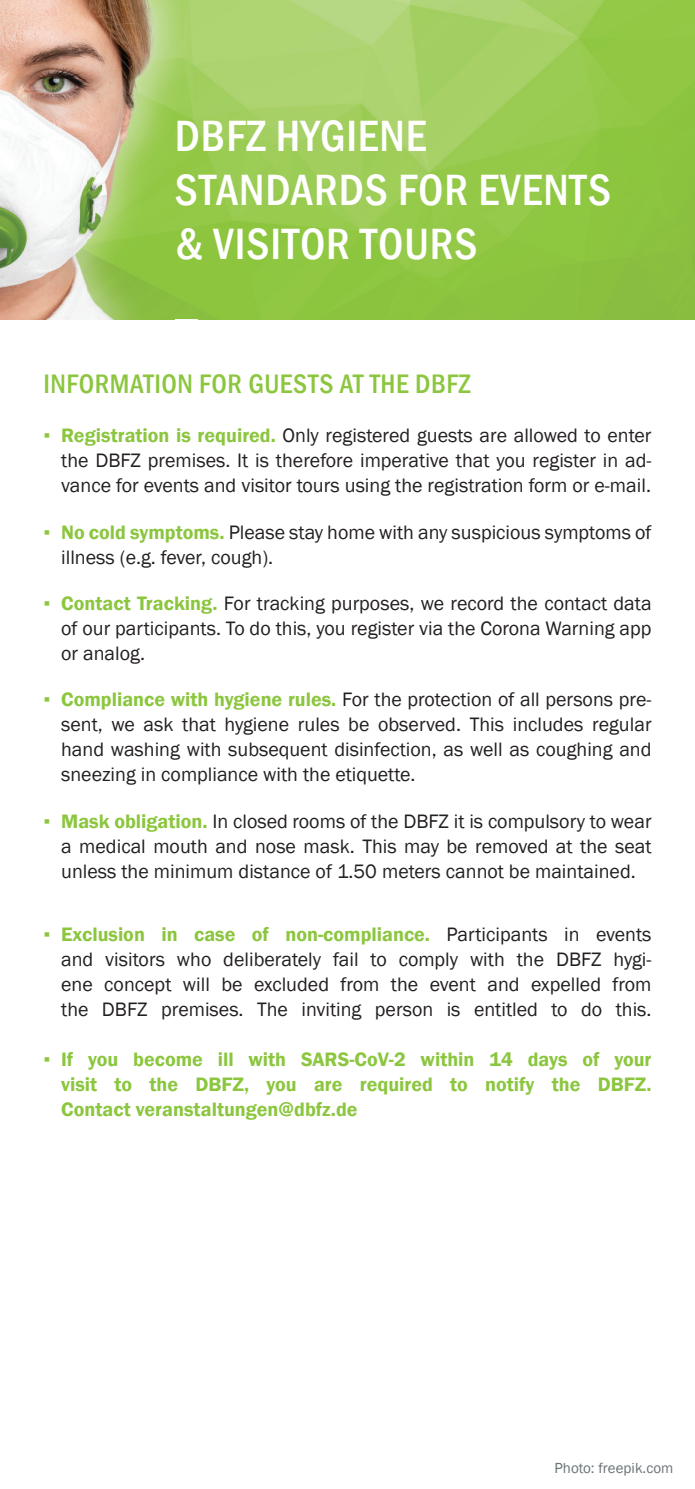
<style>
.page{position:relative;width:695px;height:1489px;background:#fff}
.page>*{position:absolute;margin:0;border:0;box-sizing:border-box;transform-origin:0 0}
.t1{font:500 condensed 45px/54px "Franklin Gothic";letter-spacing:.02em;color:#fff}
.t2{font:500 condensed 27.5px "Franklin Gothic";letter-spacing:.02em;color:#8bc63e}
.t3{font:20px/25px "Franklin Gothic";color:#231f20;text-align:justify}
.t4{font:600 20px/25px "Franklin Gothic";color:#8bc63e;text-align:justify}
.t5{font:15px "Franklin Gothic";color:#697374}
.s1{color:#8bc63e}
.s2{font-weight:600;color:#8bc63e}
.s3{font-weight:400}
</style>
<div class="page">
<img style="left:197px;top:0;width:497px;height:319px">
<img style="left:132px;top:319px;width:65px;height:1px">
<img style="left:175px;top:0;width:22px;height:239px">
<img style="left:0;top:319px;width:66px;height:1px">
<img style="left:66px;top:319px;width:66px;height:1px">
<div style="left:175px;top:239px;width:22px;height:80px;background:#8dc53f"></div>
<img style="left:0;top:0;width:175px;height:319px">
<h1 class="t1" style="left:175px;top:108px;width:437px">DBFZ HYGIENE<br>STANDARDS FOR EVENTS &amp; VISITOR TOURS</h1>
<h2 class="t2" style="left:43px;top:366px;width:428px">INFORMATION FOR GUESTS AT THE DBFZ</h2>
<p class="t3" style="left:61px;top:423px;width:591px;text-indent:-18px"><span class="s1">▪</span> <span class="s2">Registration is required.</span> Only registered guests are allowed to enter the DBFZ premises. It is therefore imperative that you register in ad&shy;vance for events and visitor tours using the registration form or e-mail.</p>
<p class="t3" style="left:61px;top:520px;width:591px;text-indent:-18px"><span class="s1">▪</span> <span class="s2">No cold symptoms.</span> Please stay home with any suspicious symptoms of illness (e.g. fever, cough).</p>
<p class="t3" style="left:61px;top:591px;width:591px;text-indent:-18px"><span class="s1">▪</span> <span class="s2">Contact Tracking.</span> For tracking purposes, we record the contact data of our participants. To do this, you register via the Corona Warning app or analog.</p>
<p class="t3" style="left:61px;top:687px;width:592px;text-indent:-18px"><span class="s1">▪</span> <span class="s2">Compliance with hygiene rules.</span> For the protection of all persons pre&shy;sent, we ask that hygiene rules be observed. This includes regular hand washing with subsequent disinfection, as well as coughing and sneezing in compliance with the etiquette.</p>
<p class="t3" style="left:61px;top:808px;width:592px;text-indent:-18px"><span class="s1">▪</span> <span class="s2">Mask obligation.</span> In closed rooms of the DBFZ it is compulsory to wear a medical mouth and nose mask. This may be removed at the seat unless the minimum distance of 1.50 meters cannot be maintained.</p>
<p class="t3" style="left:61px;top:921px;width:591px;text-indent:-18px"><span class="s1">▪</span> <span class="s2">Exclusion in case of non-compliance.</span> Participants in events and visitors who deliberately fail to comply with the DBFZ hygi&shy;ene concept will be excluded from the event and expelled from the DBFZ premises. The inviting person is entitled to do this.</p>
<p class="t4" style="left:61px;top:1046px;width:591px;text-indent:-18px"><span class="s3">▪</span> If you become ill with SARS-CoV-2 within 14 days of your visit to the DBFZ, you are required to notify the DBFZ.<br>Contact veranstaltungen@dbfz.de</p>
<p class="t5" style="left:554px;top:1458px;width:120px">Photo: freepik.com</p>
</div>
